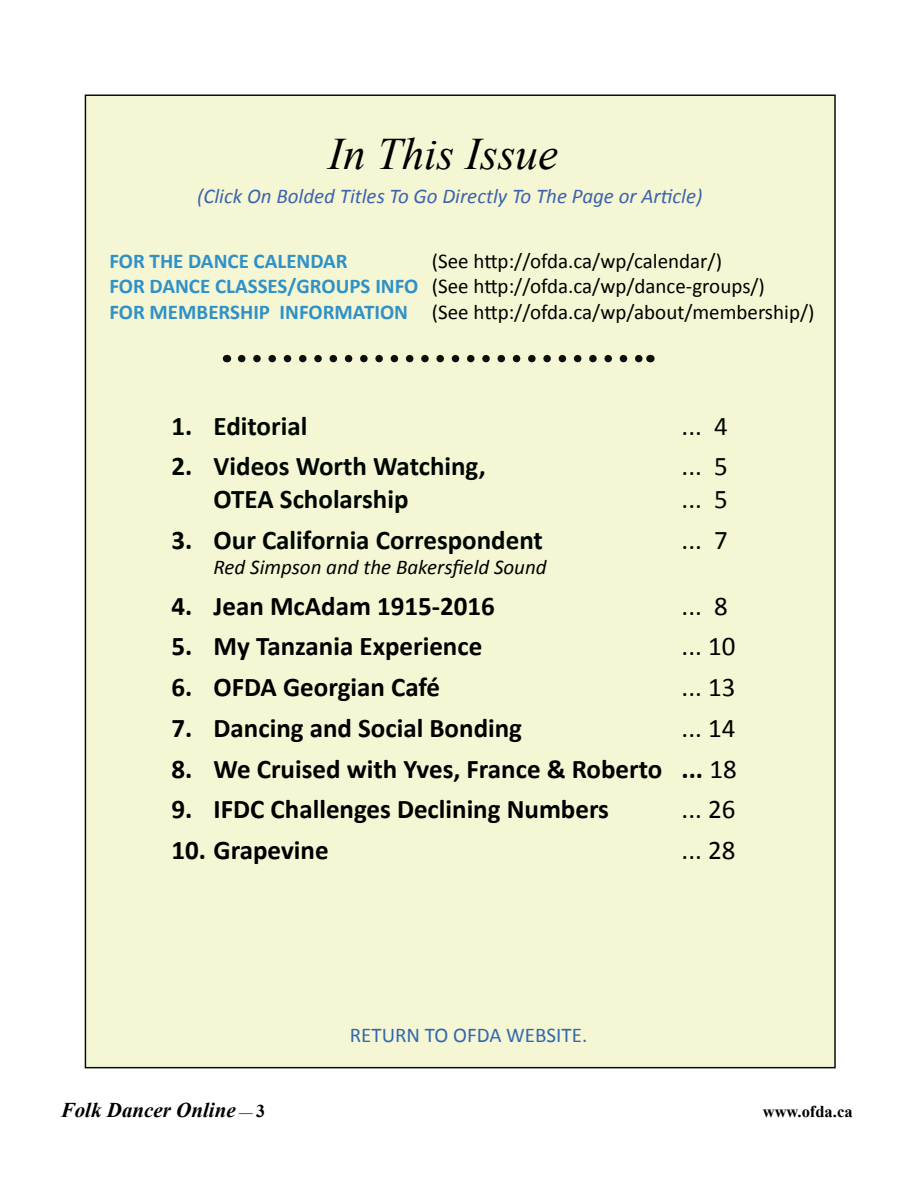
<style>
.page{position:relative;width:918px;height:1188px;background:#fff}
.page>*{position:absolute;margin:0;border:0;box-sizing:border-box;transform-origin:0 0}
.t1{font:italic 45px "Times New Roman";color:#000}
.t2{font:700 27px/40.8px "Calibri";color:#000;text-align:justify}
.t3{font:700 27px/40.8px "Calibri";color:#000703}
.t4{font:27px "Calibri";color:#000}
.t5{font:27px "Calibri";color:#000703}
.t6{font:21px/25.2px "Calibri";color:#000}
.t7{font:italic 21px "Calibri";color:#3c63ae}
.t8{font:italic 21px "Calibri";color:#000}
.t9{font:21px "Calibri";color:#3268ad}
.t10{font:700 21px "Calibri";color:#2f91c8}
.t11{font:italic 700 21px "Times New Roman";color:#000}
.t12{font:700 16.5px "Times New Roman";color:#000}
.s1{color:#3d64ae}
.s2{font-weight:700;color:#2f91c8}
.s3{font-weight:400}
.s4{font-weight:400;font-style:normal;font-size:13.5px}
.s5{font-style:normal;font-size:18px}
</style>
<div class="page">
<div style="left:85px;top:95px;width:750px;height:973px;background:#f5f6d3"></div>
<svg style="left:242px;top:355px;width:400px;height:7px"></svg>
<h1 class="t1" style="left:328px;top:123px;width:231px">In This Issue</h1>
<p class="t7" style="left:197px;top:182px;width:507px">(Click On <span class="s1">Bolded</span> Titles To Go Directly To The Page or Article)</p>
<p class="t6" style="left:109px;top:249px;width:707px;text-indent:322px">(See http://ofda.ca/wp/calendar/)<br><span class="s2">FOR DANCE CLASSES/GROUPS INFO</span> (See http://ofda.ca/wp/dance-groups/)<br><span class="s2">FOR MEMBERSHIP INFORMATION</span> (See http://ofda.ca/wp/about/membership/)</p>
<p class="t10" style="left:109px;top:248px;width:240px">FOR THE DANCE CALENDAR</p>
<p class="t3" style="left:172px;top:405px;width:22px">1.<br>2.</p>
<p class="t3" style="left:172px;top:519px;width:22px">3.</p>
<p class="t2" style="left:172px;top:585px;width:22px">4.<br>5.<br>6.<br>7.<br>8.<br>9.</p>
<p class="t3" style="left:214px;top:405px;width:95px">Editorial</p>
<p class="t5" style="left:682px;top:409px;width:48px">... 4</p>
<p class="t3" style="left:214px;top:446px;width:274px">Videos Worth Watching,</p>
<p class="t5" style="left:682px;top:449px;width:48px">... 5</p>
<p class="t3" style="left:214px;top:478px;width:197px">OTEA Scholarship</p>
<p class="t5" style="left:682px;top:482px;width:48px">... 5</p>
<p class="t3" style="left:214px;top:519px;width:331px">Our California Correspondent</p>
<p class="t5" style="left:682px;top:523px;width:48px">... 7</p>
<p class="t8" style="left:214px;top:553px;width:335px">Red Simpson and the Bakersfield Sound</p>
<p class="t2" style="left:214px;top:585px;width:283px">Jean McAdam 1915-2016</p>
<p class="t4" style="left:682px;top:589px;width:48px">... 8</p>
<p class="t2" style="left:214px;top:626px;width:270px">My Tanzania Experience</p>
<p class="t4" style="left:682px;top:629px;width:55px">... 10</p>
<p class="t2" style="left:214px;top:667px;width:228px">OFDA Georgian Café</p>
<p class="t4" style="left:682px;top:670px;width:55px">... 13</p>
<p class="t2" style="left:214px;top:708px;width:310px">Dancing and Social Bonding</p>
<p class="t2" style="left:214px;top:708px;width:525px;text-indent:468px"><span class="s3">... 14<br></span>We Cruised with Yves, France &amp; Roberto ... <span class="s3">18<br></span>IFDC Challenges Declining Numbers</p>
<p class="t4" style="left:682px;top:792px;width:55px">... 26</p>
<p class="t2" style="left:172px;top:830px;width:158px">10. Grapevine</p>
<p class="t4" style="left:682px;top:833px;width:55px">... 28</p>
<p class="t9" style="left:350px;top:1022px;width:239px">RETURN TO OFDA WEBSITE.</p>
<p class="t11" style="left:61px;top:1095px;width:206px">Folk Dancer Online <span class="s4">—</span> <span class="s5">3</span></p>
<p class="t12" style="left:763px;top:1100px;width:91px">www.ofda.ca</p>
</div>
